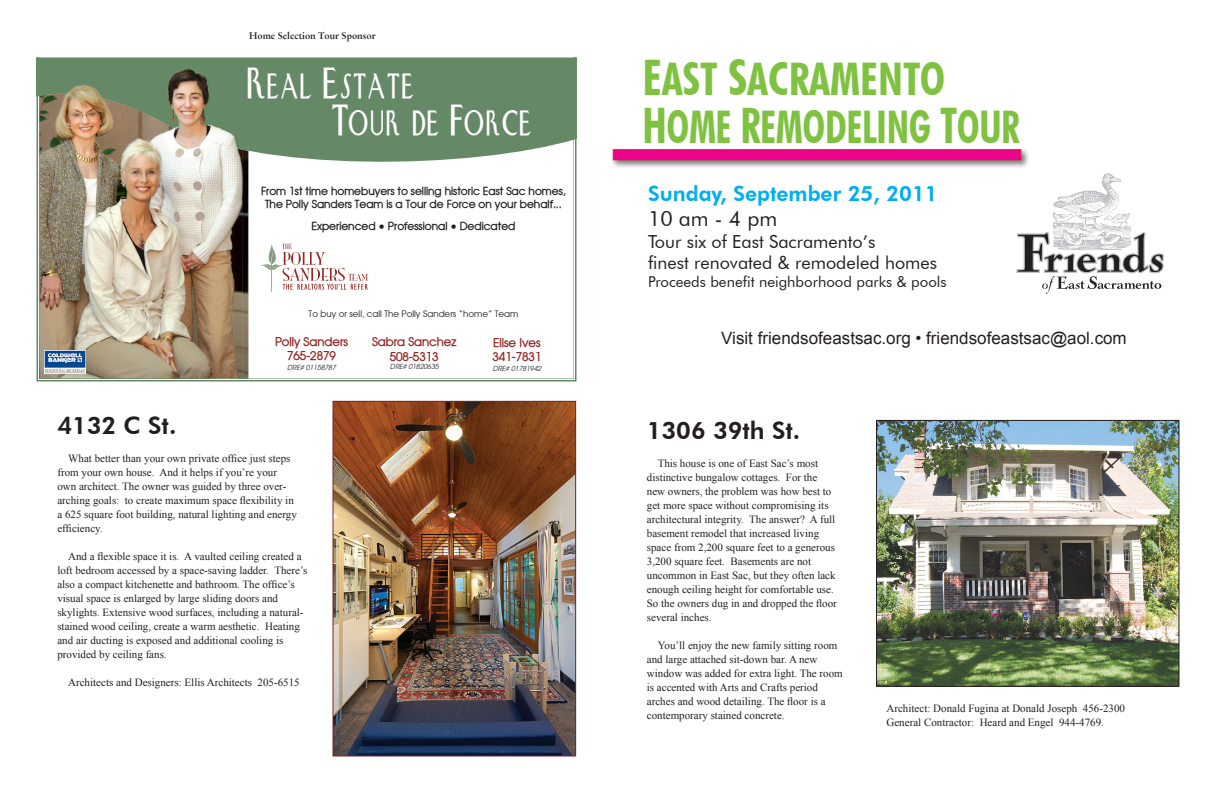
<style>
.page{position:relative;width:1224px;height:792px;background:#fff}
.page>*{position:absolute;margin:0;border:0;box-sizing:border-box;transform-origin:0 0}
.t1{font:700 condensed 45px/48px "Futura BT";letter-spacing:-.01em;color:#7fc241}
.t2{font:31.4px/37.7px "Swan Condensed Regular SWFTE";letter-spacing:.05em;color:#fff}
.t3{font:800 24px "Futura BT";color:#231f20}
.t4{font:800 21px "Futura BT";color:#00aeef}
.t5{font:21px "Futura BT";color:#231f20}
.t6{font:18px/21.6px "Futura BT";color:#231f20}
.t7{font:17px "Arial";color:#231f20}
.t8{font:15px "Futura BT";color:#231f20}
.t9{font:700 12px/14.4px "Atilla";color:#942522;text-align:center}
.t10{font:11px/14px "Times New Roman";color:#231f20}
.t11{font:700 11px/13.2px "Atilla";color:#231f20;text-align:center}
.t12{font:9.5px "Garamand Classic Bold SWFTE";color:#231f20}
.t13{font:9px "Atilla Normal";color:#231f20}
.t14{font:italic 7px "Atilla";color:#231f20}
.s1{font-size:49px}
</style>
<div class="page">
<div style="left:611px;top:147px;width:419px;height:22px;background:#231f20;opacity:.6"></div>
<div style="left:613px;top:149px;width:408px;height:11px;background:#ed028c;border:1px solid #d1232a"></div>
<div style="left:1002px;top:168px;width:180px;height:148px;background:#fff"></div>
<svg style="left:1016px;top:173px;width:148px;height:121px"></svg>
<img style="left:335px;top:403px;width:239px;height:351px">
<div style="left:333px;top:401px;width:243px;height:355px;border:1px solid #7b2428"></div>
<img style="left:878px;top:422px;width:299px;height:262px">
<div style="left:876px;top:420px;width:303px;height:266px;border:1px solid #231f20"></div>
<img style="left:39px;top:58px;width:535px;height:321px">
<p class="t12" style="left:249px;top:30px;width:128px">Home Selection Tour Sponsor</p>
<h2 class="t2" style="left:332px;top:64px;width:202px;text-indent:-85px">Real Estate<br>Tour de Force</h2>
<p class="t11" style="left:261px;top:184px;width:306px">From 1st time homebuyers to selling historic East Sac homes,<br>The Polly Sanders Team is a Tour de Force on your behalf...</p>
<p class="t11" style="left:311px;top:219px;width:206px">Experienced • Professional • Dedicated</p>
<p class="t13" style="left:309px;top:307px;width:211px">To buy or sell, call The Polly Sanders “home” Team</p>
<p class="t9" style="left:275px;top:334px;width:75px">Polly Sanders<br>765-2879</p>
<p class="t14" style="left:287px;top:363px;width:50px">DRE# 01158787</p>
<h3 class="t3" style="left:57px;top:410px;width:121px">4132 C St.</h3>
<p class="t10" style="left:57px;top:451px;width:241px;text-indent:11px">What better than your own private office just steps from your own house. And it helps if you’re your own architect. The owner was guided by three over&shy;arching goals: to create maximum space flexibility in a 625 square foot building, natural lighting and energy efficiency.</p>
<p class="t10" style="left:57px;top:549px;width:251px;text-indent:11px">And a flexible space it is. A vaulted ceiling created a loft bedroom accessed by a space-saving ladder. There’s also a compact kitchenette and bathroom. The office’s visual space is enlarged by large sliding doors and skylights. Extensive wood surfaces, including a natural&shy;stained wood ceiling, create a warm aesthetic. Heating and air ducting is exposed and additional cooling is provided by ceiling fans.</p>
<p class="t10" style="left:68px;top:675px;width:233px">Architects and Designers: Ellis Architects 205-6515</p>
<p class="t9" style="left:372px;top:334px;width:86px">Sabra Sanchez<br>508-5313</p>
<p class="t14" style="left:390px;top:362px;width:50px">DRE# 01820635</p>
<p class="t9" style="left:492px;top:335px;width:51px;text-align:left">Elise Ives<br>341-7831</p>
<p class="t14" style="left:493px;top:364px;width:50px">DRE# 01781942</p>
<h1 class="t1" style="left:643px;top:54px;width:379px"><span class="s1">E</span>AST <span class="s1">S</span>ACRAMENTO<br><span class="s1">H</span>OME <span class="s1">R</span>EMODELING <span class="s1">T</span>OUR</h1>
<h3 class="t4" style="left:648px;top:181px;width:291px">Sunday, September 25, 2011</h3>
<h3 class="t5" style="left:648px;top:206px;width:131px">10 am - 4 pm</h3>
<h3 class="t6" style="left:648px;top:230px;width:291px">Tour six of East Sacramento’s<br>finest renovated &amp; remodeled homes</h3>
<h3 class="t8" style="left:648px;top:273px;width:300px">Proceeds benefit neighborhood parks &amp; pools</h3>
<h3 class="t7" style="left:721px;top:326px;width:407px">Visit friendsofeastsac.org • friendsofeastsac@aol.com</h3>
<h3 class="t3" style="left:647px;top:416px;width:155px">1306 39th St.</h3>
<p class="t10" style="left:647px;top:456px;width:192px;text-indent:11px">This house is one of East Sac’s most distinctive bungalow cottages. For the new owners, the problem was how best to get more space without compromising its architectural integrity. The answer? A full basement remodel that increased living space from 2,200 square feet to a generous 3,200 square feet. Basements are not uncommon in East Sac, but they often lack enough ceiling height for comfortable use.<br>So the owners dug in and dropped the floor several inches.</p>
<p class="t10" style="left:647px;top:638px;width:197px;text-indent:11px">You’ll enjoy the new family sitting room and large attached sit-down bar. A new window was added for extra light. The room is accented with Arts and Crafts period arches and wood detailing. The floor is a contemporary stained concrete.</p>
<p class="t10" style="left:886px;top:702px;width:240px">Architect: Donald Fugina at Donald Joseph 456-2300<br>General Contractor: Heard and Engel 944-4769.</p>
</div>
